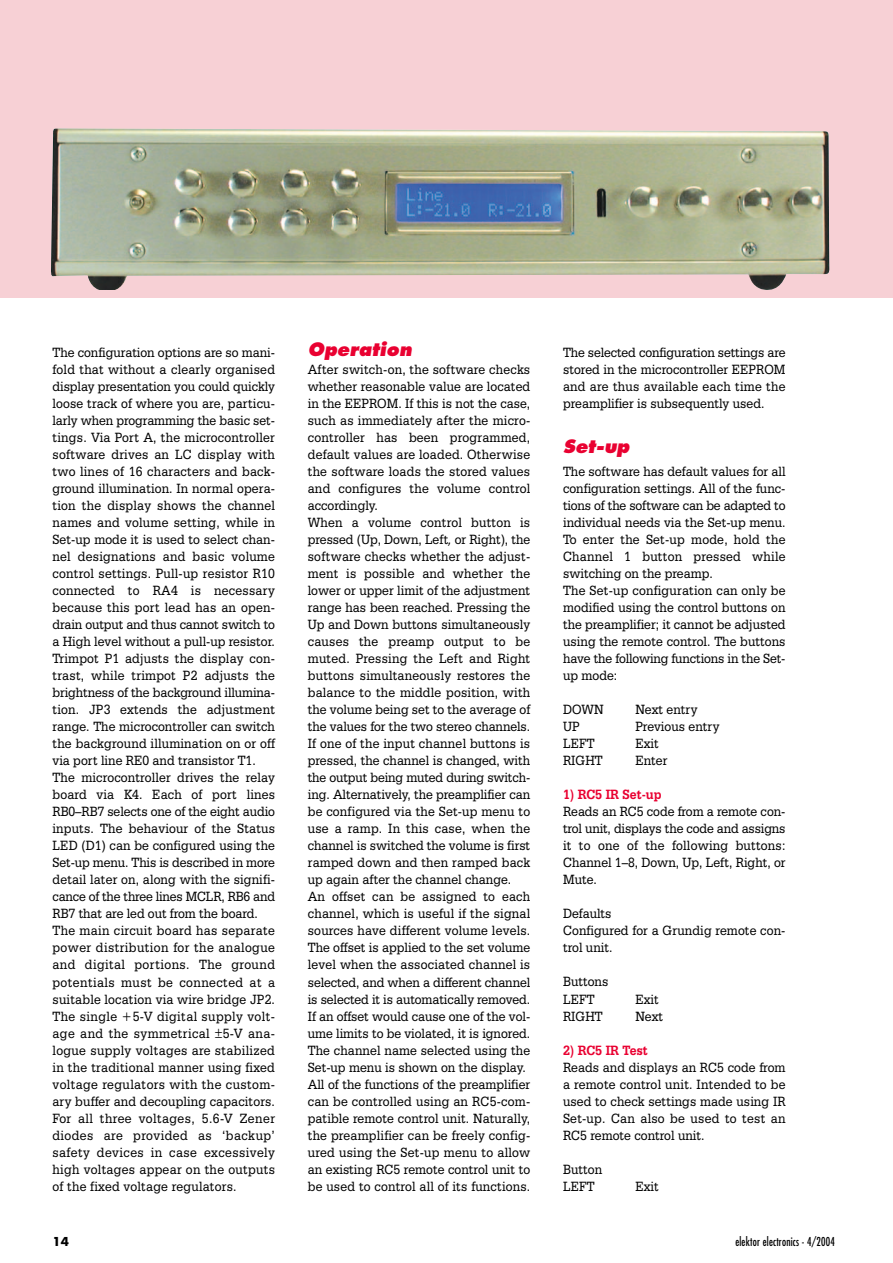
<style>
.page{position:relative;width:893px;height:1263px;background:#fff}
.page>*{position:absolute;margin:0;border:0;box-sizing:border-box;transform-origin:0 0}
.t1{font:italic 800 18px "Futura";color:#e90131}
.t2{font:14.25px/17px "Serifa BT";letter-spacing:.01em;color:#000;scale:.9 1}
.t3{font:700 14.25px "Serifa BT";color:#e90131;scale:.9 1}
.t4{font:condensed 12px "Futura";letter-spacing:.02em;color:#000;scale:.9 1}
.t5{font:700 12px "Futura";color:#000}
.s1{font-style:italic}
</style>
<div class="page">
<div style="left:0;top:0;width:892px;height:298px;background:#f7d0d5"></div>
<img style="left:51px;top:128px;width:778px;height:161px">
<p class="t2" style="left:53px;top:345px;width:249px">The configuration options are so mani&shy;fold that without a clearly organised display presentation you could quickly loose track of where you are, particu&shy;larly when programming the basic set&shy;tings. Via Port A, the microcontroller software drives an LC display with two lines of 16 characters and back&shy;ground illumination. In normal opera&shy;tion the display shows the channel names and volume setting, while in Set-up mode it is used to select chan&shy;nel designations and basic volume control settings. Pull-up resistor R10 connected to RA4 is necessary because this port lead has an open&shy;drain output and thus cannot switch to a High level without a pull-up resistor.<br>Trimpot P1 adjusts the display con&shy;trast, while trimpot P2 adjusts the brightness of the background illumina&shy;tion. JP3 extends the adjustment range. The microcontroller can switch the background illumination on or off via port line RE0 and transistor T1.<br>The microcontroller drives the relay board via K4. Each of port lines RB0–RB7 selects one of the eight audio inputs. The behaviour of the Status LED (D1) can be configured using the Set-up menu. This is described in more detail later on, along with the signifi&shy;cance of the three lines MCLR, RB6 and RB7 that are led out from the board.<br>The main circuit board has separate power distribution for the analogue and digital portions. The ground potentials must be connected at a suitable location via wire bridge JP2.<br>The single +5-V digital supply volt&shy;age and the symmetrical 5-V ana&shy;logue supply voltages are stabilized in the traditional manner using fixed voltage regulators with the custom&shy;ary buffer and decoupling capacitors.<br>For all three voltages, 5.6-V Zener diodes are provided as ‘backup’ safety devices in case excessively high voltages appear on the outputs of the fixed voltage regulators.</p>
<p class="t1" style="left:308px;top:342px;width:105px">Operation</p>
<p class="t2" style="left:308px;top:362px;width:249px">After switch-on, the software checks whether reasonable value are located in the EEPROM. If this is not the case, such as immediately after the micro&shy;controller has been programmed, default values are loaded. Otherwise the software loads the stored values and configures the volume control accordingly.<br>When a volume control button is pressed (Up, Down, Left<span class="s1">,</span> or Right), the software checks whether the adjust&shy;ment is possible and whether the lower or upper limit of the adjustment range has been reached. Pressing the Up and Down buttons simultaneously causes the preamp output to be muted. Pressing the Left and Right buttons simultaneously restores the balance to the middle position, with the volume being set to the average of the values for the two stereo channels.<br>If one of the input channel buttons is pressed, the channel is changed, with the output being muted during switch&shy;ing. Alternatively, the preamplifier can be configured via the Set-up menu to use a ramp. In this case, when the channel is switched the volume is first ramped down and then ramped back up again after the channel change.<br>An offset can be assigned to each channel, which is useful if the signal sources have different volume levels.<br>The offset is applied to the set volume level when the associated channel is selected, and when a different channel is selected it is automatically removed.<br>If an offset would cause one of the vol&shy;ume limits to be violated, it is ignored.<br>The channel name selected using the Set-up menu is shown on the display.<br>All of the functions of the preamplifier can be controlled using an RC5-com&shy;patible remote control unit. Naturally, the preamplifier can be freely config&shy;ured using the Set-up menu to allow an existing RC5 remote control unit to be used to control all of its functions.</p>
<p class="t2" style="left:563px;top:345px;width:249px;text-align:justify">The selected configuration settings are stored in the microcontroller EEPROM and are thus available each time the preamplifier is subsequently used.</p>
<p class="t1" style="left:563px;top:439px;width:68px">Set-up</p>
<p class="t2" style="left:563px;top:464px;width:249px">The software has default values for all configuration settings. All of the func&shy;tions of the software can be adapted to individual needs via the Set-up menu.<br>To enter the Set-up mode, hold the Channel 1 button pressed while switching on the preamp.<br>The Set-up configuration can only be modified using the control buttons on the preamplifier; it cannot be adjusted using the remote control. The buttons have the following functions in the Set&shy;up mode:</p>
<p class="t2" style="left:563px;top:702px;width:47px">DOWN</p>
<p class="t2" style="left:635px;top:702px;width:70px">Next entry</p>
<p class="t2" style="left:563px;top:719px;width:20px">UP</p>
<p class="t2" style="left:635px;top:719px;width:95px">Previous entry</p>
<p class="t2" style="left:563px;top:736px;width:37px">LEFT</p>
<p class="t2" style="left:635px;top:736px;width:27px">Exit</p>
<p class="t2" style="left:563px;top:753px;width:46px">RIGHT</p>
<p class="t2" style="left:635px;top:753px;width:37px">Enter</p>
<p class="t3" style="left:563px;top:790px;width:111px">1) RC5 IR Set-up</p>
<p class="t2" style="left:563px;top:805px;width:249px;text-align:justify">Reads an RC5 code from a remote con&shy;trol unit, displays the code and assigns it to one of the following buttons:<br>Channel 1–8, Down, Up, Left, Right, or Mute.</p>
<p class="t2" style="left:563px;top:907px;width:249px">Defaults<br>Configured for a Grundig remote con&shy;trol unit.</p>
<p class="t2" style="left:563px;top:975px;width:52px">Buttons<br>LEFT</p>
<p class="t2" style="left:635px;top:992px;width:27px">Exit</p>
<p class="t2" style="left:563px;top:1009px;width:46px">RIGHT</p>
<p class="t2" style="left:635px;top:1009px;width:32px">Next</p>
<p class="t3" style="left:563px;top:1045px;width:95px">2) RC5 IR Test</p>
<p class="t2" style="left:563px;top:1060px;width:249px;text-align:justify">Reads and displays an RC5 code from a remote control unit. Intended to be used to check settings made using IR Set-up. Can also be used to test an RC5 remote control unit.</p>
<p class="t2" style="left:563px;top:1162px;width:45px">Button<br>LEFT</p>
<p class="t2" style="left:635px;top:1179px;width:27px">Exit</p>
<p class="t5" style="left:53px;top:1236px;width:18px">14</p>
<p class="t4" style="left:735px;top:1236px;width:112px">elektor electronics - 4/2004</p>
</div>
